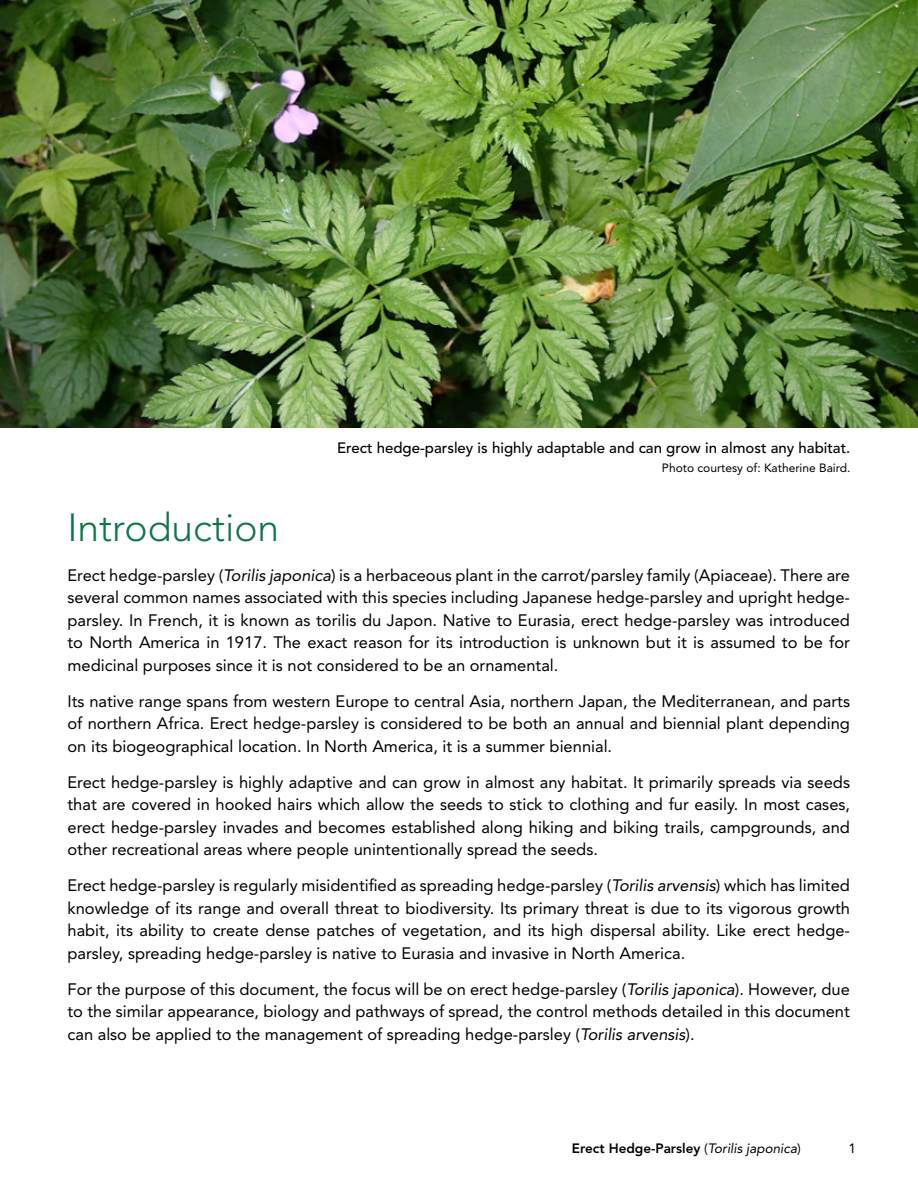
<style>
.page{position:relative;width:918px;height:1188px;background:#fff}
.page>*{position:absolute;margin:0;border:0;box-sizing:border-box;transform-origin:0 0}
.t1{font:300 39px "Avenir LT Std";color:#0e774a}
.t2{font:16.5px/22.5px "Avenir LT Std";color:#000;text-align:justify}
.t3{font:500 15px "Avenir LT Std";color:#000}
.t4{font:800 13.5px "Avenir LT Std";color:#000}
.t5{font:13.5px "Avenir LT Std";color:#000}
.t6{font:12px "Avenir LT Std";color:#000}
.s1{font-style:italic}
.s2{font-weight:400}
.s3{font-weight:400;font-style:italic}
</style>
<div class="page">
<hr style="left:0;top:0;width:1px;height:1188px;background:#e6eed5">
<img style="left:0;top:0;width:918px;height:428px">
<p class="t3" style="left:337px;top:440px;width:515px">Erect hedge-parsley is highly adaptable and can grow in almost any habitat.</p>
<p class="t6" style="left:662px;top:461px;width:190px">Photo courtesy of: Katherine Baird.</p>
<h1 class="t1" style="left:68px;top:505px;width:213px">Introduction</h1>
<p class="t2" style="left:68px;top:564px;width:784px">Erect hedge-parsley (<span class="s1">Torilis japonica</span>) is a herbaceous plant in the carrot/parsley family (Apiaceae). There are several common names associated with this species including Japanese hedge-parsley and upright hedge&shy;parsley. In French, it is known as torilis du Japon. Native to Eurasia, erect hedge-parsley was introduced to North America in 1917. The exact reason for its introduction is unknown but it is assumed to be for medicinal purposes since it is not considered to be an ornamental.</p>
<p class="t2" style="left:68px;top:690px;width:784px">Its native range spans from western Europe to central Asia, northern Japan, the Mediterranean, and parts of northern Africa. Erect hedge-parsley is considered to be both an annual and biennial plant depending on its biogeographical location. In North America, it is a summer biennial.</p>
<p class="t2" style="left:68px;top:771px;width:784px">Erect hedge-parsley is highly adaptive and can grow in almost any habitat. It primarily spreads via seeds that are covered in hooked hairs which allow the seeds to stick to clothing and fur easily. In most cases, erect hedge-parsley invades and becomes established along hiking and biking trails, campgrounds, and other recreational areas where people unintentionally spread the seeds.</p>
<p class="t2" style="left:68px;top:874px;width:784px">Erect hedge-parsley is regularly misidentified as spreading hedge-parsley (<span class="s1">Torilis arvensis</span>) which has limited knowledge of its range and overall threat to biodiversity. Its primary threat is due to its vigorous growth habit, its ability to create dense patches of vegetation, and its high dispersal ability. Like erect hedge&shy;parsley, spreading hedge-parsley is native to Eurasia and invasive in North America.</p>
<p class="t2" style="left:68px;top:978px;width:784px">For the purpose of this document, the focus will be on erect hedge-parsley (<span class="s1">Torilis japonica</span>). However, due to the similar appearance, biology and pathways of spread, the control methods detailed in this document can also be applied to the management of spreading hedge-parsley (<span class="s1">Torilis arvensis</span>).</p>
<p class="t4" style="left:572px;top:1140px;width:230px">Erect Hedge-Parsley <span class="s2">(</span><span class="s3">Torilis japonica</span><span class="s2">)</span></p>
<p class="t5" style="left:849px;top:1141px;width:9px">1</p>
</div>
